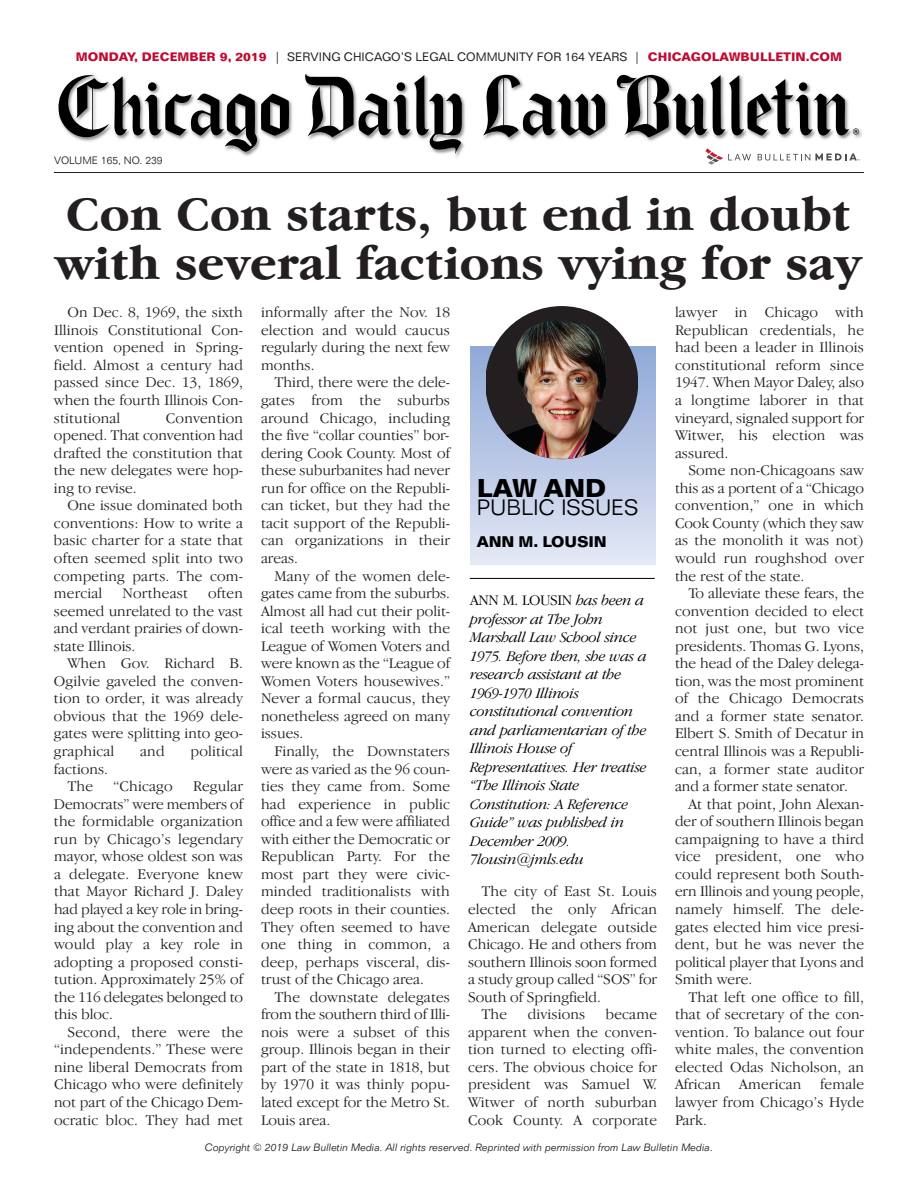
<style>
.page{position:relative;width:918px;height:1188px;background:#fff}
.page>*{position:absolute;margin:0;border:0;box-sizing:border-box;transform-origin:0 0}
.t1{font:700 49.5px/49.5px "Garamond IT Cby BT";letter-spacing:.005em;color:#231f20}
.t2{font:700 25.2px "Folio BT";letter-spacing:-.005em;color:#000}
.t3{font:300 21.9px "Folio BT";letter-spacing:-.01em;color:#000}
.t4{font:300 15.3px/17.5px "Garamond IT Cby BT";letter-spacing:.005em;color:#231f20;text-align:justify}
.t5{font:italic 300 15.15px/18.5px "Garamond IT Cby BT";letter-spacing:-.02em;color:#000}
.t6{font:700 15.15px "Folio BT";letter-spacing:-.01em;color:#000}
.t7{font:700 12px "Folio BT";color:#c00a31}
.t8{font:italic 300 10.5px "Folio BT";color:#231f20}
.t9{font:300 10.5px "Folio BT";color:#231f20}
.s1{font-weight:400;color:#231f20}
.s2{font-style:normal}
</style>
<div class="page">
<img style="left:240px;top:73px;width:621px;height:87px">
<svg style="left:58px;top:73px;width:231px;height:79px"></svg>
<svg style="left:303px;top:74px;width:159px;height:80px"></svg>
<svg style="left:483px;top:73px;width:122px;height:64px"></svg>
<svg style="left:615px;top:74px;width:244px;height:63px"></svg>
<svg style="left:758px;top:153px;width:102px;height:8px"></svg>
<svg style="left:705px;top:148px;width:46px;height:17px"></svg>
<hr style="left:54px;top:172px;width:810px;height:1px;background:#231f20">
<div style="left:470px;top:347px;width:185px;height:218px;background:linear-gradient(to bottom,#8fa8d6,#e2e7f4)"></div>
<hr style="left:470px;top:578px;width:185px;height:1px;background:#000">
<svg style="left:486px;top:306px;width:151px;height:153px"></svg>
<img style="left:506px;top:320px;width:111px;height:139px">
<p class="t7" style="left:76px;top:52px;width:768px">MONDAY, DECEMBER 9, 2019 <span class="s1">| SERVING CHICAGO’S LEGAL COMMUNITY FOR 164 YEARS |</span> CHICAGOLAWBULLETIN.COM</p>
<p class="t9" style="left:54px;top:157px;width:110px">VOLUME 165, NO. 239</p>
<h1 class="t1" style="left:55px;top:195px;width:808px">Con Con starts, but end in doubt with several factions vying for say</h1>
<p class="t4" style="left:54px;top:305px;width:191px;text-indent:14px">On Dec. 8, 1969, the sixth Illinois Constitutional Con&shy;vention opened in Spring&shy;field. Almost a century had passed since Dec. 13, 1869, when the fourth Illinois Con&shy;stitutional</p>
<p class="t4" style="left:261px;top:305px;width:191px">informally after the Nov. 18 election and would caucus regularly during the next few months.</p>
<p class="t4" style="left:261px;top:375px;width:191px;text-indent:14px">Third, there were the dele&shy;gates from the suburbs around Chicago, including the five “collar counties” bor&shy;dering Cook County. Most of these suburbanites had never run for office on the Republi&shy;can ticket, but they had the tacit support of the Republi&shy;can organizations in their areas.</p>
<p class="t4" style="left:261px;top:568px;width:191px;text-indent:14px">Many of the women dele&shy;gates came from the suburbs.<br>Almost all had cut their polit&shy;ical teeth working with the League of Women Voters and were known as the “League of Women Voters housewives.” Never a formal caucus, they nonetheless agreed on many issues.</p>
<p class="t4" style="left:261px;top:744px;width:191px;text-indent:14px">Finally, the Downstaters were as varied as the 96 coun&shy;ties they came from. Some had experience in public office and a few were affiliated with either the Democratic or Republican Party. For the most part they were civic&shy;minded traditionalists with deep roots in their counties.<br>They often seemed to have one thing in common, a deep, perhaps visceral, dis&shy;trust of the Chicago area.</p>
<p class="t4" style="left:261px;top:989px;width:191px;text-indent:14px">The downstate delegates from the southern third of Illi&shy;nois were a subset of this group. Illinois began in their part of the state in 1818, but by 1970 it was thinly popu&shy;lated except for the Metro St.<br>Louis area.</p>
<p class="t4" style="left:675px;top:305px;width:191px">lawyer in Chicago with Republican credentials, he had been a leader in Illinois constitutional reform since 1947. When Mayor Daley, also a longtime laborer in that vineyard, signaled support for Witwer, his election was assured.</p>
<p class="t4" style="left:675px;top:463px;width:191px;text-indent:14px">Some non-Chicagoans saw this as a portent of a “Chicago convention,” one in which Cook County (which they saw as the monolith it was not) would run roughshod over the rest of the state.</p>
<p class="t4" style="left:675px;top:586px;width:191px;text-indent:14px">To alleviate these fears, the convention decided to elect not just one, but two vice presidents. Thomas G. Lyons, the head of the Daley delega&shy;tion, was the most prominent of the Chicago Democrats and a former state senator.<br>Elbert S. Smith of Decatur in central Illinois was a Republi&shy;can, a former state auditor and a former state senator.</p>
<p class="t4" style="left:675px;top:796px;width:191px;text-indent:14px">At that point, John Alexan&shy;der of southern Illinois began campaigning to have a third vice president, one who could represent both South&shy;ern Illinois and young people, namely himself. The dele&shy;gates elected him vice presi&shy;dent, but he was never the political player that Lyons and Smith were.</p>
<p class="t4" style="left:675px;top:989px;width:191px;text-indent:14px">That left one office to fill, that of secretary of the con&shy;vention. To balance out four white males, the convention elected Odas Nicholson, an African American female lawyer from Chicago’s Hyde Park.</p>
<p class="t8" style="left:205px;top:1143px;width:510px">Copyright © 2019 Law Bulletin Media. All rights reserved. Reprinted with permission from Law Bulletin Media.</p>
<p class="t4" style="left:54px;top:410px;width:191px;text-indent:112px">Convention opened. That convention had drafted the constitution that the new delegates were hop&shy;ing to revise.</p>
<p class="t4" style="left:54px;top:498px;width:191px;text-indent:14px">One issue dominated both conventions: How to write a basic charter for a state that often seemed split into two competing parts. The com&shy;mercial</p>
<h2 class="t2" style="left:477px;top:479px;width:131px">LAW AND</h2>
<h3 class="t3" style="left:477px;top:500px;width:163px">PUBLIC ISSUES</h3>
<p class="t6" style="left:477px;top:536px;width:131px">ANN M. LOUSIN</p>
<p class="t4" style="left:54px;top:586px;width:191px;text-indent:154px">often seemed unrelated to the vast and verdant prairies of down&shy;state Illinois.</p>
<p class="t4" style="left:54px;top:656px;width:191px;text-indent:14px">When Gov. Richard B.<br>Ogilvie gaveled the conven&shy;tion to order, it was already obvious that the 1969 dele&shy;gates were splitting into geo&shy;graphical</p>
<p class="t4" style="left:123px;top:586px;width:67px">Northeast</p>
<p class="t5" style="left:470px;top:593px;width:178px"><span class="s2">ANN M. LOUSIN</span> has been a professor at The John<br>Marshall Law School since<br>1975. Before then, she was a research assistant at the<br>1969-1970 Illinois constitutional convention and parliamentarian of the<br>Illinois House of<br>Representatives. Her treatise “The Illinois State<br>Constitution: A Reference<br>Guide” was published in<br>December 2009.<br>7lousin@jmls.edu</p>
<p class="t4" style="left:140px;top:744px;width:26px">and</p>
<p class="t4" style="left:191px;top:744px;width:54px">political</p>
<p class="t4" style="left:54px;top:761px;width:55px;text-align:center">factions.<br>The</p>
<p class="t4" style="left:54px;top:779px;width:191px;text-indent:139px">Regular Democrats” were members of the formidable organization run by Chicago’s legendary mayor, whose oldest son was a delegate. Everyone knew that Mayor Richard J. Daley had played a key role in bring&shy;ing about the convention and would play a key role in adopting a proposed consti&shy;tution. Approximately 25% of the 116 delegates belonged to this bloc.</p>
<p class="t4" style="left:54px;top:1024px;width:191px;text-indent:13px">Second, there were the “independents.” These were nine liberal Democrats from Chicago who were definitely not part of the Chicago Dem&shy;ocratic bloc. They had met</p>
<p class="t4" style="left:113px;top:779px;width:61px">“Chicago</p>
<p class="t4" style="left:482px;top:884px;width:177px">The city of East St. Louis</p>
<p class="t4" style="left:468px;top:902px;width:191px">elected the only African</p>
<p class="t4" style="left:468px;top:919px;width:190px">American delegate outside</p>
<p class="t4" style="left:468px;top:937px;width:191px">Chicago. He and others from</p>
<p class="t4" style="left:468px;top:954px;width:191px">southern Illinois soon formed</p>
<p class="t4" style="left:468px;top:972px;width:190px">a study group called “SOS” for</p>
<p class="t4" style="left:468px;top:989px;width:135px">South of Springfield.</p>
<p class="t4" style="left:482px;top:1007px;width:27px">The</p>
<p class="t4" style="left:528px;top:1007px;width:59px">divisions</p>
<p class="t4" style="left:468px;top:1007px;width:191px;text-indent:138px">became apparent when the conven&shy;tion turned to electing offi&shy;cers. The obvious choice for president was Samuel W.<br>Witwer of north suburban Cook County. A corporate</p>
</div>
